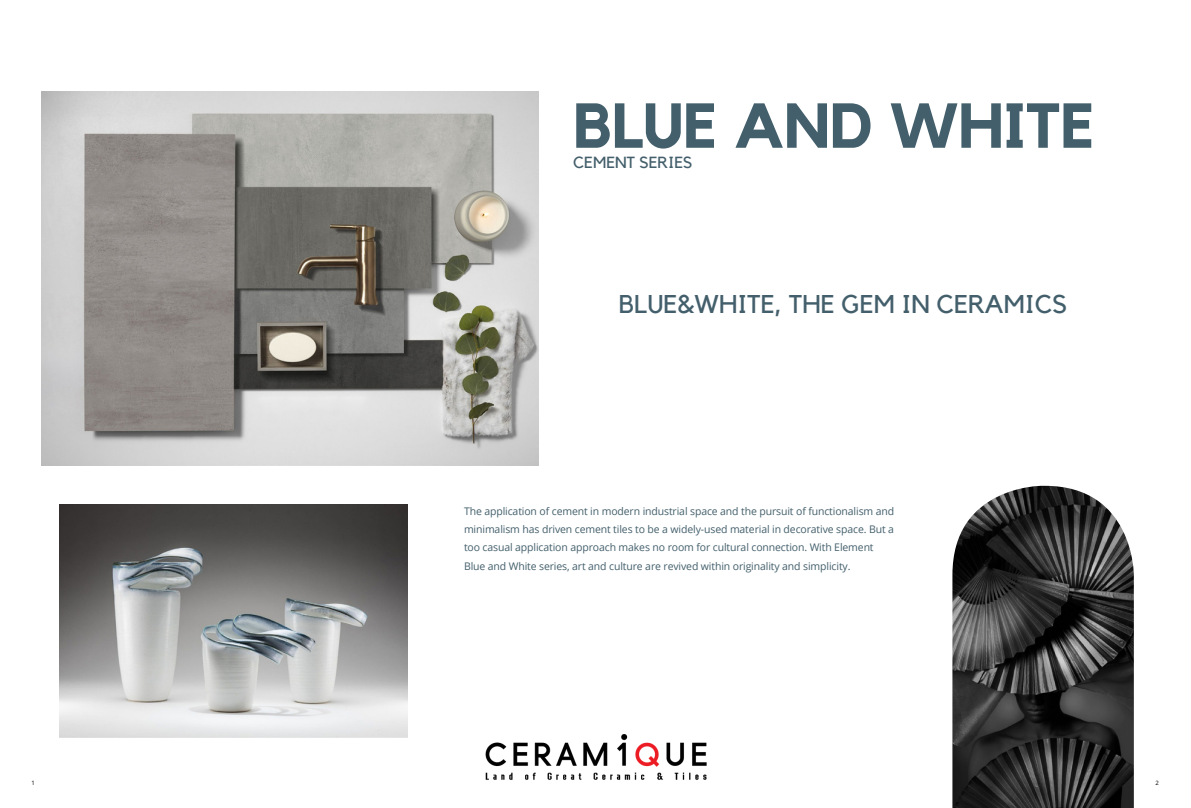
<style>
.page{position:relative;width:1191px;height:808px;background:#fff}
.page>*{position:absolute;margin:0;border:0;box-sizing:border-box;transform-origin:0 0}
.t1{font:700 62.6px "Kollektif";color:#435f6b}
.t2{font:25.6px "Kollektif";color:#435f6b}
.t3{font:16.1px "Kollektif";color:#435f6b}
.t4{font:10.5px/18.3px "Open Sans";letter-spacing:-.01em;color:#435f6b}
.t5{font:6px "Open Sans";color:#000}
</style>
<div class="page">
<img style="left:952px;top:486px;width:182px;height:322px">
<img style="left:41px;top:92px;width:497px;height:373px">
<img style="left:59px;top:504px;width:349px;height:233px">
<img style="left:485px;top:734px;width:222px;height:46px">
<h1 class="t1" style="left:573px;top:97px;width:523px">BLUE AND WHITE</h1>
<h3 class="t3" style="left:573px;top:155px;width:121px">CEMENT SERIES</h3>
<h2 class="t2" style="left:619px;top:293px;width:450px">BLUE&amp;WHITE, THE GEM IN CERAMICS</h2>
<p class="t4" style="left:464px;top:501px;width:432px">The application of cement in modern industrial space and the pursuit of functionalism and minimalism has driven cement tiles to be a widely-used material in decorative space. But a too casual application approach makes no room for cultural connection. With Element Blue and White series, art and culture are revived within originality and simplicity.</p>
<p class="t5" style="left:31px;top:779px;width:5px">1</p>
<p class="t5" style="left:1155px;top:779px;width:5px">2</p>
</div>
